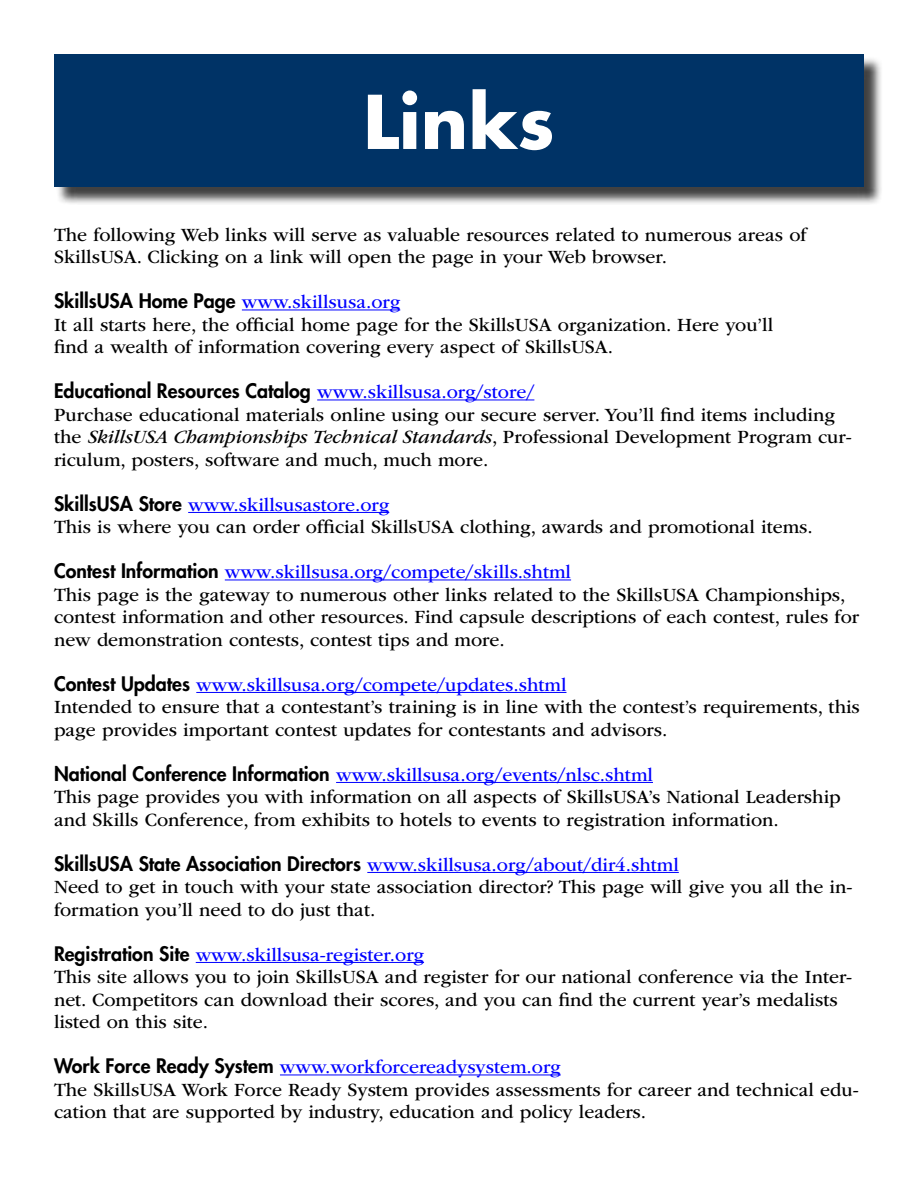
<style>
.page{position:relative;width:918px;height:1188px;background:#fff}
.page>*{position:absolute;margin:0;border:0;box-sizing:border-box;transform-origin:0 0}
.t1{font:700 72px "Futura Std";color:#fff}
.t2{font:19.5px/22.5px "ITC Garamond Std";color:#000}
.t3{font:800 19.5px "Futura Std";color:#000}
.s1{font-family:"ITC Garamond Std";font-weight:400;color:#00f}
.s2{font-style:italic}
.s3{font-family:"Futura Std";font-weight:800}
.s4{color:#00f}
</style>
<div class="page">
<div style="left:57px;top:57px;width:826px;height:148px;background:#000;opacity:.75"></div>
<div style="left:54px;top:54px;width:810px;height:133px;background:#036"></div>
<hr style="left:242px;top:309px;width:158px;height:1px;background:#00f">
<hr style="left:317px;top:399px;width:217px;height:1px;background:#00f">
<hr style="left:188px;top:512px;width:201px;height:1px;background:#00f">
<hr style="left:225px;top:579px;width:346px;height:1px;background:#00f">
<hr style="left:196px;top:692px;width:370px;height:1px;background:#00f">
<hr style="left:336px;top:782px;width:317px;height:1px;background:#00f">
<hr style="left:367px;top:872px;width:312px;height:1px;background:#00f">
<hr style="left:196px;top:962px;width:228px;height:1px;background:#00f">
<hr style="left:280px;top:1074px;width:281px;height:1px;background:#00f">
<h1 class="t1" style="left:363px;top:74px;width:193px">Links</h1>
<p class="t2" style="left:54px;top:223px;width:754px">The following Web links will serve as valuable resources related to numerous areas of<br>SkillsUSA. Clicking on a link will open the page in your Web browser.</p>
<p class="t3" style="left:54px;top:288px;width:348px">SkillsUSA Home Page <span class="s1">www.skillsusa.org</span></p>
<p class="t2" style="left:54px;top:313px;width:721px">It all starts here, the official home page for the SkillsUSA organization. Here you’ll find a wealth of information covering every aspect of SkillsUSA.</p>
<p class="t3" style="left:54px;top:378px;width:482px">Educational Resources Catalog <span class="s1">www.skillsusa.org/store/</span></p>
<p class="t2" style="left:54px;top:403px;width:799px">Purchase educational materials online using our secure server. You’ll find items including the <span class="s2">SkillsUSA Championships Technical Standards</span>, Professional Development Program cur&shy;riculum, posters, software and much, much more.</p>
<p class="t2" style="left:54px;top:493px;width:760px"><span class="s3">SkillsUSA Store</span> <span class="s4">www.skillsusastore.org<br></span>This is where you can order official SkillsUSA clothing, awards and promotional items.</p>
<p class="t2" style="left:54px;top:561px;width:807px"><span class="s3">Contest Information</span> <span class="s4">www.skillsusa.org/compete/skills.shtml<br></span>This page is the gateway to numerous other links related to the SkillsUSA Championships, contest information and other resources. Find capsule descriptions of each contest, rules for new demonstration contests, contest tips and more.</p>
<p class="t2" style="left:54px;top:673px;width:807px"><span class="s3">Contest Updates</span> <span class="s4">www.skillsusa.org/compete/updates.shtml<br></span>Intended to ensure that a contestant’s training is in line with the contest’s requirements, this page provides important contest updates for contestants and advisors.</p>
<p class="t2" style="left:54px;top:763px;width:788px"><span class="s3">National Conference Information</span> <span class="s4">www.skillsusa.org/events/nlsc.shtml<br></span>This page provides you with information on all aspects of SkillsUSA’s National Leadership and Skills Conference, from exhibits to hotels to events to registration information.</p>
<p class="t3" style="left:54px;top:851px;width:626px">SkillsUSA State Association Directors <span class="s1">www.skillsusa.org/about/dir4.shtml</span></p>
<p class="t2" style="left:54px;top:876px;width:800px">Need to get in touch with your state association director? This page will give you all the in&shy;formation you’ll need to do just that.</p>
<p class="t2" style="left:54px;top:943px;width:800px"><span class="s3">Registration Site</span> <span class="s4">www.skillsusa-register.org<br></span>This site allows you to join SkillsUSA and register for our national conference via the Inter&shy;net. Competitors can download their scores, and you can find the current year’s medalists listed on this site.</p>
<p class="t2" style="left:54px;top:1056px;width:806px"><span class="s3">Work Force Ready System</span> <span class="s4">www.workforcereadysystem.org<br></span>The SkillsUSA Work Force Ready System provides assessments for career and technical edu&shy;cation that are supported by industry, education and policy leaders.</p>
</div>
